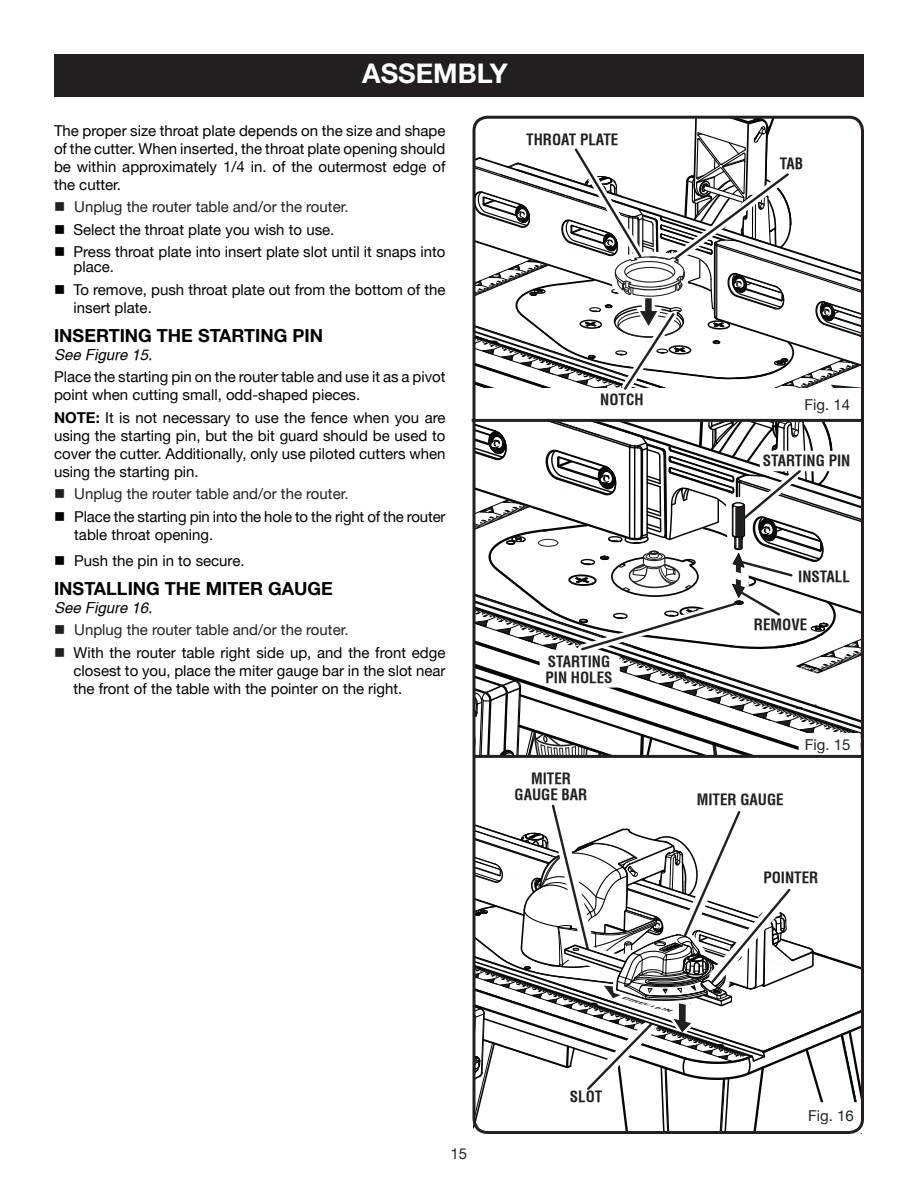
<style>
.page{position:relative;width:918px;height:1188px;background:#fff}
.page>*{position:absolute;margin:0;border:0;box-sizing:border-box;transform-origin:0 0}
.t1{font:700 27px "Helvetica Neue";color:#fff}
.t2{font:700 18px "Helvetica Neue";color:#000}
.t3{font:15px/18px "Helvetica Neue";color:#000}
.t4{font:15px "Helvetica Neue";color:#231f20}
.t5{font:700 condensed 15px/15.8px "Helvetica";color:#231f20}
.t6{font:italic 15px "Helvetica";color:#000}
.t7{font:italic 700 condensed 4.05px "Helvetica";color:#fff;scale:2.65 1}
.t8{font:italic 700 condensed 3.6px "Helvetica";color:#231f20;scale:3.11 1}
.s1{font-weight:700}
.s2{color:#231f20}
</style>
<div class="page">
<div style="left:817px;top:1102px;width:45px;height:32px;border:2px solid #fff"></div>
<div style="left:54px;top:54px;width:810px;height:43px;background:#231f20"></div>
<svg style="left:471px;top:115px;width:393px;height:1017px"></svg>
<svg style="left:473px;top:803px;width:388px;height:331px"></svg>
<svg style="left:475px;top:422px;width:389px;height:340px"></svg>
<svg style="left:474px;top:119px;width:390px;height:282px"></svg>
<h1 class="t1" style="left:362px;top:56px;width:147px">ASSEMBLY</h1>
<p class="t3" style="left:54px;top:121px;width:393px;text-align:justify">The proper size throat plate depends on the size and shape of the cutter. When inserted, the throat plate opening should be within approximately 1/4 in. of the outermost edge of the cutter.</p>
<p class="t4" style="left:54px;top:198px;width:296px">■ Unplug the router table and/or the router.</p>
<p class="t3" style="left:54px;top:220px;width:282px">■ Select the throat plate you wish to use.</p>
<p class="t3" style="left:74px;top:244px;width:374px;line-height:15px;text-indent:-20px">■ Press throat plate into insert plate slot until it snaps into place.</p>
<p class="t3" style="left:74px;top:280px;width:374px;text-indent:-20px">■ To remove, push throat plate out from the bottom of the insert plate.</p>
<p class="t2" style="left:54px;top:324px;width:271px">INSERTING THE STARTING PIN</p>
<p class="t6" style="left:54px;top:346px;width:100px">See Figure 15.</p>
<p class="t3" style="left:54px;top:368px;width:393px">Place the starting pin on the router table and use it as a pivot point when cutting small, odd-shaped pieces.</p>
<p class="t3" style="left:54px;top:408px;width:393px;text-align:justify"><span class="s1">NOTE:</span> It is not necessary to use the fence when you are using the starting pin, but the bit guard should be used to cover the cutter. Additionally, only use piloted cutters when using the starting pin.</p>
<p class="t4" style="left:54px;top:485px;width:296px">■ Unplug the router table and/or the router.</p>
<p class="t3" style="left:74px;top:507px;width:373px;text-indent:-20px">■ Place the starting pin into the hole to the right of the router table throat opening.</p>
<p class="t3" style="left:54px;top:551px;width:192px">■ Push the pin in to secure.</p>
<p class="t2" style="left:54px;top:577px;width:280px">INSTALLING THE MITER GAUGE</p>
<p class="t6" style="left:54px;top:599px;width:100px">See Figure 16.</p>
<p class="t4" style="left:54px;top:621px;width:296px">■ Unplug the router table and/or the router.</p>
<p class="t3" style="left:74px;top:643px;width:374px;text-align:justify;text-indent:-20px"><span class="s2">■</span> With the router table right side up, and the front edge closest to you, place the miter gauge bar in the slot near the front of the table with the pointer on the right.</p>
<p class="t5" style="left:526px;top:131px;width:94px">THROAT PLATE</p>
<p class="t5" style="left:600px;top:391px;width:45px">NOTCH</p>
<p class="t5" style="left:546px;top:654px;width:69px">STARTING<br>PIN HOLES</p>
<p class="t5" style="left:515px;top:771px;width:74px;text-align:center">MITER<br>GAUGE BAR</p>
<p class="t5" style="left:780px;top:156px;width:25px">TAB</p>
<p class="t4" style="left:804px;top:396px;width:47px">Fig. 14</p>
<p class="t5" style="left:763px;top:453px;width:89px">STARTING PIN</p>
<p class="t5" style="left:798px;top:568px;width:53px">INSTALL</p>
<p class="t5" style="left:754px;top:617px;width:55px">REMOVE</p>
<p class="t7" style="left:801px;top:663px;width:8px;rotate:17deg">Inch</p>
<p class="t5" style="left:697px;top:791px;width:89px">MITER GAUGE</p>
<p class="t4" style="left:805px;top:735px;width:47px">Fig. 15</p>
<p class="t5" style="left:763px;top:869px;width:57px">POINTER</p>
<p class="t4" style="left:451px;top:1145px;width:18px">15</p>
<p class="t8" style="left:622px;top:994px;width:18px;rotate:17deg">DIRECTION</p>
<p class="t5" style="left:570px;top:1089px;width:34px">SLOT</p>
<p class="t4" style="left:808px;top:1107px;width:47px">Fig. 16</p>
</div>
